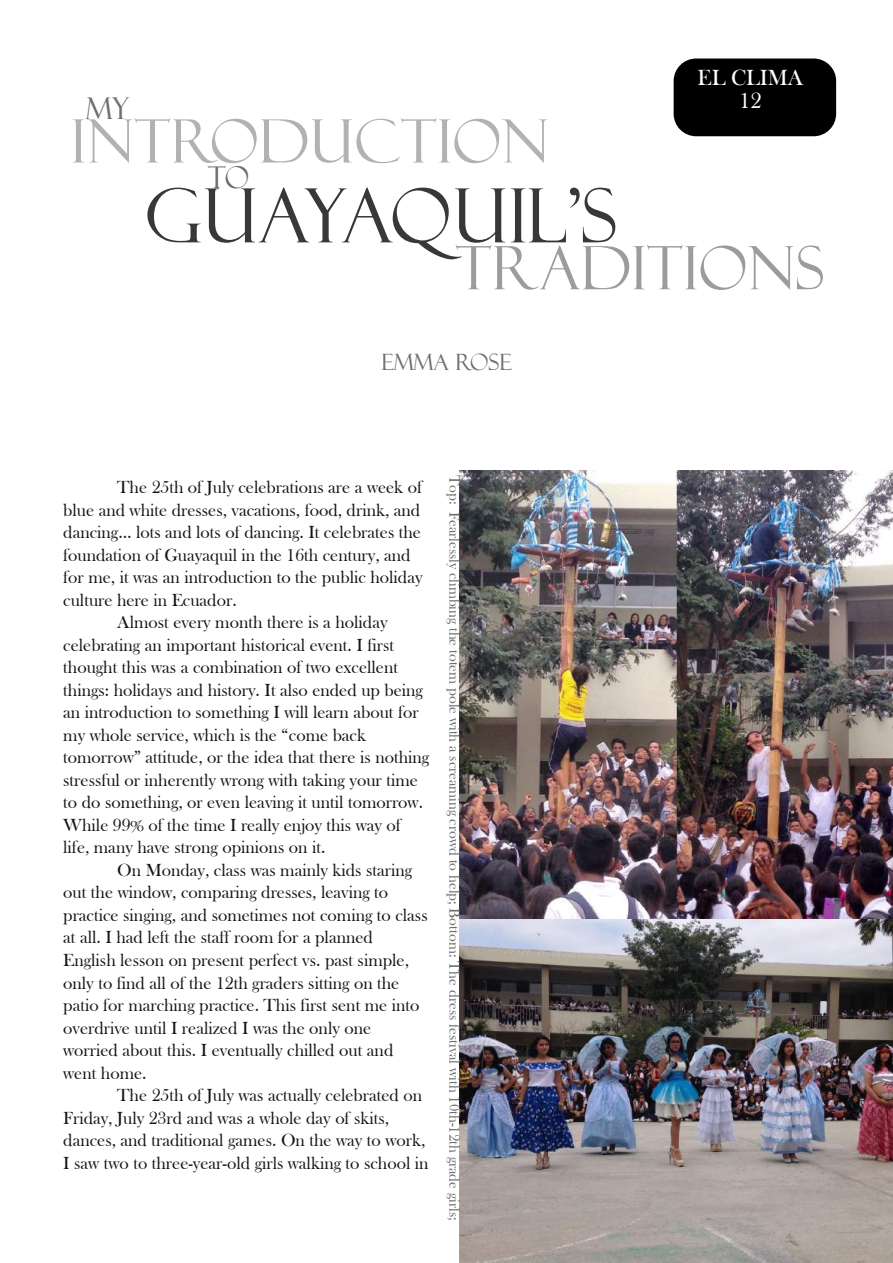
<style>
.page{position:relative;width:893px;height:1263px;background:#fff}
.page>*{position:absolute;margin:0;border:0;box-sizing:border-box;transform-origin:0 0}
.t1{font:75px "Felix Titling";color:#383838}
.t2{font:60px "Felix Titling";color:#b0b2b4}
.t3{font:60px "Felix Titling";color:#9a9c9e}
.t4{font:30px "Felix Titling";color:#6d6e6f}
.t5{font:22.5px/22.5px "Bask Old Face";color:#fff;text-align:center}
.t6{font:22.5px "Felix Titling";color:#6d6e6f}
.t7{font:18px "Bask Old Face";color:#161413}
.t8{font:15px "Bask Old Face";color:#6d6e6f}
</style>
<div class="page">
<img style="left:459px;top:471px;width:434px;height:448px">
<img style="left:459px;top:919px;width:434px;height:344px">
<div style="left:674px;top:59px;width:162px;height:77px;background:#000;border-radius:22px"></div>
<p class="t5" style="left:698px;top:68px;width:107px">EL CLIMA<br>12</p>
<h3 class="t4" style="left:86px;top:91px;width:45px">MY</h3>
<h2 class="t2" style="left:71px;top:107px;width:480px">INTRODUCTION</h2>
<h3 class="t4" style="left:208px;top:160px;width:43px">TO</h3>
<h1 class="t1" style="left:145px;top:173px;width:474px">GUAYAQUIL'S</h1>
<h2 class="t3" style="left:455px;top:234px;width:370px">TRADITIONS</h2>
<p class="t6" style="left:381px;top:349px;width:131px">EMMA ROSE</p>
<p class="t7" style="left:117px;top:480px;width:306px">The 25th of July celebrations are a week of</p>
<p class="t7" style="left:63px;top:502px;width:359px">blue and white dresses, vacations, food, drink, and</p>
<p class="t7" style="left:63px;top:525px;width:359px">dancing… lots and lots of dancing. It celebrates the</p>
<p class="t7" style="left:63px;top:547px;width:349px">foundation of Guayaquil in the 16th century, and</p>
<p class="t7" style="left:63px;top:570px;width:361px">for me, it was an introduction to the public holiday</p>
<p class="t7" style="left:63px;top:592px;width:175px">culture here in Ecuador.</p>
<p class="t7" style="left:117px;top:615px;width:272px">Almost every month there is a holiday</p>
<p class="t7" style="left:63px;top:637px;width:332px">celebrating an important historical event. I first</p>
<p class="t7" style="left:63px;top:660px;width:336px">thought this was a combination of two excellent</p>
<p class="t7" style="left:63px;top:682px;width:361px">things: holidays and history. It also ended up being</p>
<p class="t7" style="left:63px;top:705px;width:357px">an introduction to something I will learn about for</p>
<p class="t7" style="left:63px;top:727px;width:304px">my whole service, which is the “come back</p>
<p class="t7" style="left:63px;top:750px;width:367px">tomorrow” attitude, or the idea that there is nothing</p>
<p class="t7" style="left:63px;top:772px;width:356px">stressful or inherently wrong with taking your time</p>
<p class="t7" style="left:63px;top:795px;width:361px">to do something, or even leaving it until tomorrow.</p>
<p class="t7" style="left:63px;top:817px;width:339px">While 99% of the time I really enjoy this way of</p>
<p class="t7" style="left:63px;top:840px;width:264px">life, many have strong opinions on it.</p>
<p class="t7" style="left:117px;top:862px;width:296px">On Monday, class was mainly kids staring</p>
<p class="t7" style="left:63px;top:885px;width:326px">out the window, comparing dresses, leaving to</p>
<p class="t7" style="left:63px;top:907px;width:366px">practice singing, and sometimes not coming to class</p>
<p class="t7" style="left:63px;top:930px;width:311px">at all. I had left the staff room for a planned</p>
<p class="t7" style="left:63px;top:952px;width:347px">English lesson on present perfect vs. past simple,</p>
<p class="t7" style="left:63px;top:975px;width:338px">only to find all of the 12th graders sitting on the</p>
<p class="t7" style="left:63px;top:997px;width:358px">patio for marching practice. This first sent me into</p>
<p class="t7" style="left:63px;top:1020px;width:309px">overdrive until I realized I was the only one</p>
<p class="t7" style="left:63px;top:1042px;width:332px">worried about this. I eventually chilled out and</p>
<p class="t7" style="left:63px;top:1065px;width:85px">went home.</p>
<p class="t7" style="left:117px;top:1087px;width:306px">The 25th of July was actually celebrated on</p>
<p class="t7" style="left:63px;top:1110px;width:327px">Friday, July 23rd and was a whole day of skits,</p>
<p class="t7" style="left:63px;top:1132px;width:364px">dances, and traditional games. On the way to work,</p>
<p class="t7" style="left:63px;top:1155px;width:367px">I saw two to three-year-old girls walking to school in</p>
<p class="t8" style="left:461px;top:475px;width:747px;rotate:90deg">Top: Fearlessly climbing the totem pole with a screaming crowd to help; Bottom: The dress festival with 10th-12th grade girls;</p>
</div>
